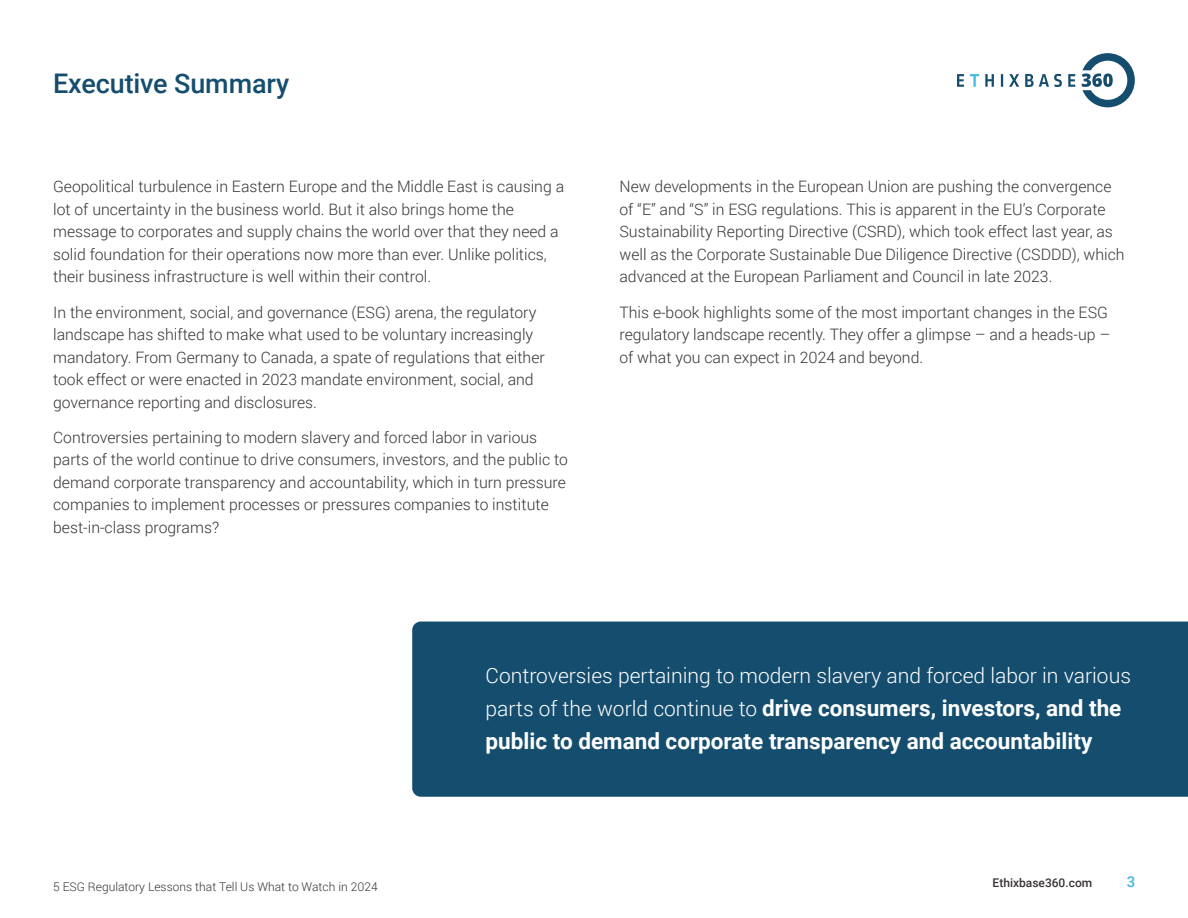
<style>
.page{position:relative;width:1188px;height:918px;background:#fff}
.page>*{position:absolute;margin:0;border:0;box-sizing:border-box;transform-origin:0 0}
.t1{font:500 27px "Roboto";letter-spacing:-.005em;color:#144d6e}
.t2{font:700 22.5px/33px "Roboto";color:#fff}
.t3{font:300 21px "Roboto";color:#fff}
.t4{font:300 15.75px/22.5px "Roboto";color:#383336}
.t5{font:500 15px "Roboto";color:#41b7dd}
.t6{font:300 12px "Roboto";color:#383336}
.t7{font:500 12px "Roboto";color:#383336}
.s1{font-weight:300;font-size:21px}
</style>
<div class="page">
<div style="left:412px;top:622px;width:776px;height:175px;background:#144d6e"></div>
<svg style="left:957px;top:74px;width:7px;height:13px"></svg>
<svg style="left:970px;top:74px;width:9px;height:13px"></svg>
<svg style="left:985px;top:74px;width:9px;height:13px"></svg>
<svg style="left:1001px;top:74px;width:2px;height:13px"></svg>
<svg style="left:1009px;top:74px;width:10px;height:13px"></svg>
<svg style="left:1025px;top:74px;width:37px;height:13px"></svg>
<svg style="left:1068px;top:74px;width:7px;height:13px"></svg>
<svg style="left:1082px;top:53px;width:53px;height:54px"></svg>
<h1 class="t1" style="left:53px;top:65px;width:238px">Executive Summary</h1>
<p class="t4" style="left:53px;top:175px;width:513px">Geopolitical turbulence in Eastern Europe and the Middle East is causing a lot of uncertainty in the business world. But it also brings home the message to corporates and supply chains the world over that they need a solid foundation for their operations now more than ever. Unlike politics, their business infrastructure is well within their control.</p>
<p class="t4" style="left:53px;top:300px;width:493px">In the environment, social, and governance (ESG) arena, the regulatory landscape has shifted to make what used to be voluntary increasingly mandatory. From Germany to Canada, a spate of regulations that either took effect or were enacted in 2023 mandate environment, social, and governance reporting and disclosures.</p>
<p class="t4" style="left:53px;top:425px;width:516px">Controversies pertaining to modern slavery and forced labor in various parts of the world continue to drive consumers, investors, and the public to demand corporate transparency and accountability, which in turn pressure companies to implement processes or pressures companies to institute best-in-class programs?</p>
<p class="t4" style="left:620px;top:175px;width:507px">New developments in the European Union are pushing the convergence of “E” and “S” in ESG regulations. This is apparent in the EU’s Corporate Sustainability Reporting Directive (CSRD), which took effect last year, as well as the Corporate Sustainable Due Diligence Directive (CSDDD), which advanced at the European Parliament and Council in late 2023.</p>
<p class="t4" style="left:620px;top:300px;width:492px">This e-book highlights some of the most important changes in the ESG regulatory landscape recently. They offer a glimpse – and a heads-up – of what you can expect in 2024 and beyond.</p>
<h3 class="t3" style="left:486px;top:661px;width:647px">Controversies pertaining to modern slavery and forced labor in various</h3>
<h2 class="t2" style="left:486px;top:691px;width:637px"><span class="s1">parts of the world continue to</span> drive consumers, investors, and the public to demand corporate transparency and accountability</h2>
<p class="t6" style="left:53px;top:878px;width:326px">5 ESG Regulatory Lessons that Tell Us What to Watch in 2024</p>
<p class="t7" style="left:993px;top:874px;width:101px">Ethixbase360.com</p>
<p class="t5" style="left:1127px;top:871px;width:10px">3</p>
</div>
